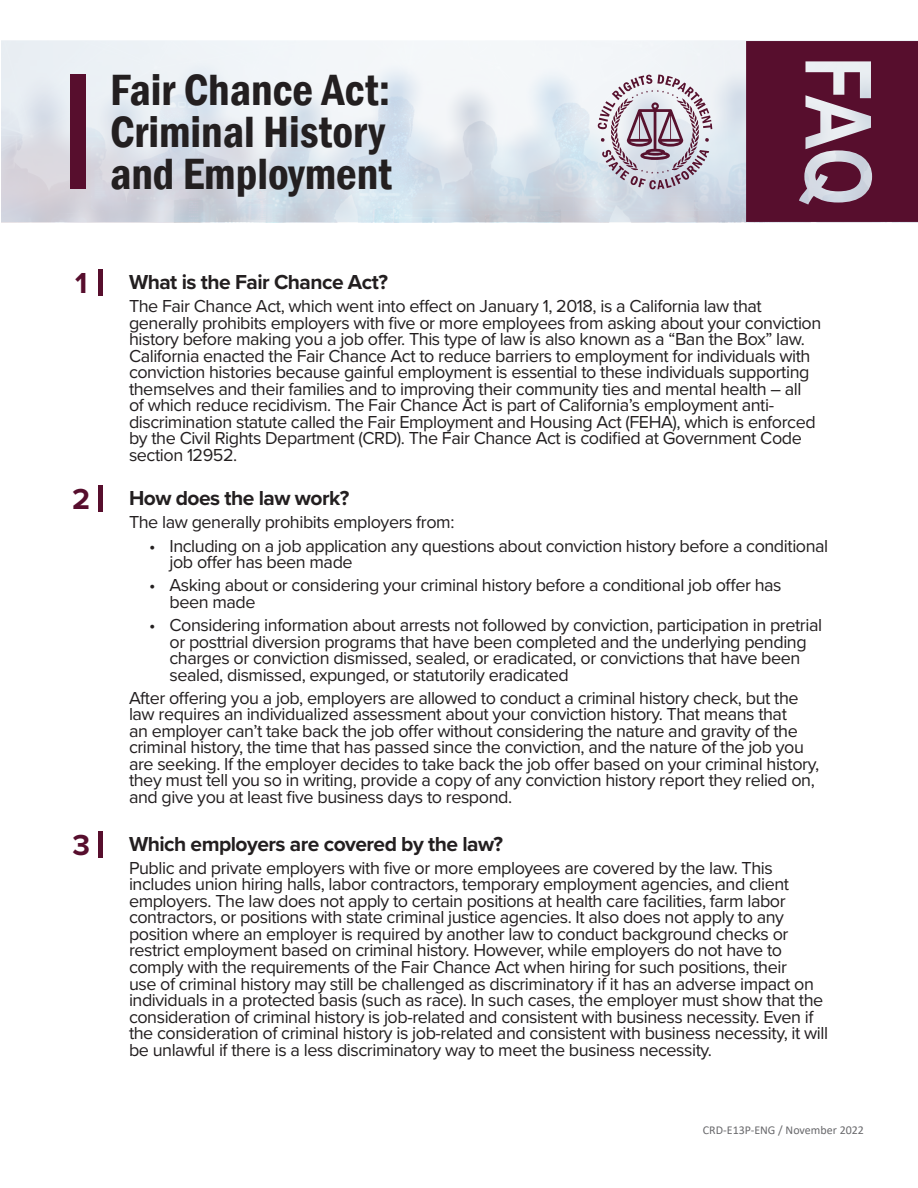
<style>
.page{position:relative;width:918px;height:1188px;background:#fff}
.page>*{position:absolute;margin:0;border:0;box-sizing:border-box;transform-origin:0 0}
.t1{font:600 condensed 45px/42px "Franklin Gothic";color:#231f20}
.t2{font:700 30px "Proxima Nova";color:#570e2d}
.t3{font:700 21px "Proxima Nova";letter-spacing:-.025em;color:#231f20}
.t4{font:18px/16.5px "Proxima Nova";letter-spacing:-.025em;color:#231f20}
.t5{font:12px "Calibri";color:#69696c}
</style>
<div class="page">
<svg style="left:598px;top:75px;width:114px;height:114px"></svg>
<svg style="left:746px;top:41px;width:172px;height:181px;background:#6b2e4a"></svg>
<div style="left:70px;top:74px;width:16px;height:115px;background:#570e2d"></div>
<hr style="left:98px;top:270px;width:4px;height:26px;background:#570e2d">
<hr style="left:98px;top:485px;width:4px;height:27px;background:#570e2d">
<div style="left:98px;top:832px;width:5px;height:26px;background:#570e2d"></div>
<h1 class="t1" style="left:110px;top:68px;width:284px">Fair Chance Act:<br>Criminal History and Employment</h1>
<h2 class="t2" style="left:75px;top:261px;width:14px">1</h2>
<h2 class="t3" style="left:129px;top:266px;width:260px">What is the Fair Chance Act?</h2>
<p class="t4" style="left:129px;top:297px;width:694px">The Fair Chance Act, which went into effect on January 1, 2018, is a California law that generally prohibits employers with five or more employees from asking about your conviction history before making you a job offer. This type of law is also known as a “Ban the Box” law.<br>California enacted the Fair Chance Act to reduce barriers to employment for individuals with conviction histories because gainful employment is essential to these individuals supporting themselves and their families and to improving their community ties and mental health – all<br>of which reduce recidivism. The Fair Chance Act is part of California’s employment anti&shy;discrimination statute called the Fair Employment and Housing Act (FEHA), which is enforced by the Civil Rights Department (CRD). The Fair Chance Act is codified at Government Code section 12952.</p>
<h2 class="t2" style="left:72px;top:476px;width:19px">2</h2>
<h2 class="t3" style="left:129px;top:482px;width:222px">How does the law work?</h2>
<p class="t4" style="left:129px;top:513px;width:327px">The law generally prohibits employers from:</p>
<p class="t4" style="left:170px;top:537px;width:660px;text-indent:-20px">• Including on a job application any questions about conviction history before a conditional job offer has been made</p>
<p class="t4" style="left:170px;top:576px;width:614px;text-indent:-20px">• Asking about or considering your criminal history before a conditional job offer has been made</p>
<p class="t4" style="left:170px;top:616px;width:654px;text-indent:-20px">• Considering information about arrests not followed by conviction, participation in pretrial or posttrial diversion programs that have been completed and the underlying pending charges or conviction dismissed, sealed, or eradicated, or convictions that have been sealed, dismissed, expunged, or statutorily eradicated</p>
<p class="t4" style="left:129px;top:689px;width:692px">After offering you a job, employers are allowed to conduct a criminal history check, but the law requires an individualized assessment about your conviction history. That means that<br>an employer can’t take back the job offer without considering the nature and gravity of the criminal history, the time that has passed since the conviction, and the nature of the job you are seeking. If the employer decides to take back the job offer based on your criminal history, they must tell you so in writing, provide a copy of any conviction history report they relied on, and give you at least five business days to respond.</p>
<h2 class="t2" style="left:72px;top:823px;width:19px">3</h2>
<h2 class="t3" style="left:129px;top:828px;width:376px">Which employers are covered by the law?</h2>
<p class="t4" style="left:129px;top:859px;width:701px">Public and private employers with five or more employees are covered by the law. This includes union hiring halls, labor contractors, temporary employment agencies, and client employers. The law does not apply to certain positions at health care facilities, farm labor contractors, or positions with state criminal justice agencies. It also does not apply to any position where an employer is required by another law to conduct background checks or restrict employment based on criminal history. However, while employers do not have to comply with the requirements of the Fair Chance Act when hiring for such positions, their<br>use of criminal history may still be challenged as discriminatory if it has an adverse impact on individuals in a protected basis (such as race). In such cases, the employer must show that the consideration of criminal history is job-related and consistent with business necessity. Even if the consideration of criminal history is job-related and consistent with business necessity, it will be unlawful if there is a less discriminatory way to meet the business necessity.</p>
<p class="t5" style="left:703px;top:1121px;width:163px">CRD-E13P-ENG / November 2022</p>
</div>
